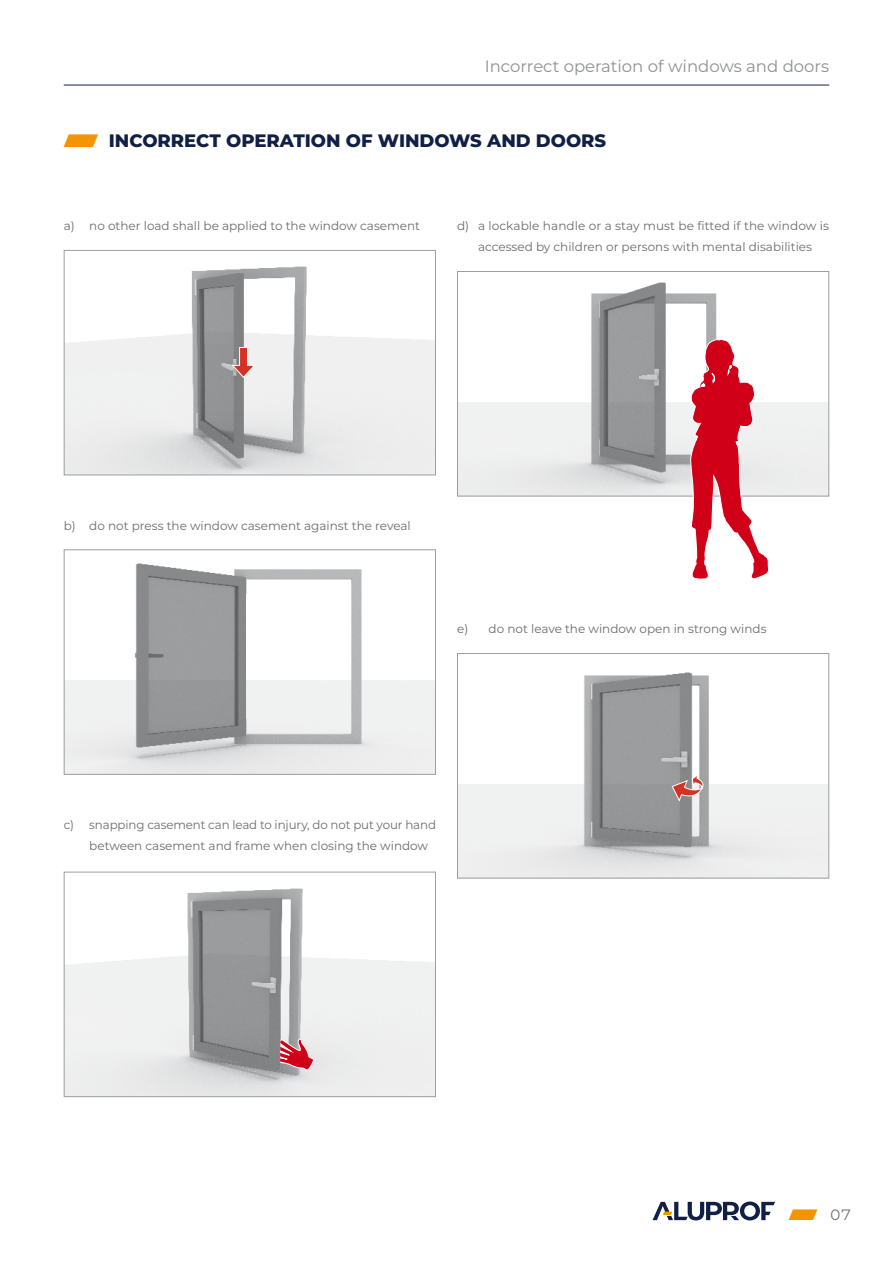
<style>
.page{position:relative;width:893px;height:1263px;background:#fff}
.page>*{position:absolute;margin:0;border:0;box-sizing:border-box;transform-origin:0 0}
.t1{font:800 18px "Aluprof Sans";color:#101f44}
.t2{font:16.5px "Aluprof Sans";color:#8f9193}
.t3{font:15px "Aluprof Sans";color:#707172}
.t4{font:12px/21px "Aluprof Sans";color:#6b6c6e}
.s1{color:#f39400}
.s2{font-weight:700;color:#f39400}
</style>
<div class="page">
<hr style="left:64px;top:85px;width:765px;height:1px;background:#101f44">
<svg style="left:653px;top:1201px;width:122px;height:19px"></svg>
<img style="left:66px;top:563px;width:368px;height:210px">
<div style="left:64px;top:549px;width:372px;height:226px;border:1px solid #9c9e9f"></div>
<img style="left:66px;top:888px;width:368px;height:207px">
<div style="left:64px;top:872px;width:372px;height:225px;border:1px solid #9c9e9f"></div>
<img style="left:66px;top:266px;width:368px;height:207px">
<div style="left:64px;top:250px;width:372px;height:225px;border:1px solid #9c9e9f"></div>
<svg style="left:231px;top:347px;width:25px;height:32px"></svg>
<svg style="left:280px;top:1039px;width:34px;height:31px"></svg>
<img style="left:459px;top:672px;width:368px;height:204px">
<div style="left:457px;top:653px;width:372px;height:225px;border:1px solid #9c9e9f"></div>
<svg style="left:671px;top:772px;width:35px;height:30px"></svg>
<img style="left:459px;top:282px;width:368px;height:212px">
<div style="left:457px;top:271px;width:372px;height:225px;border:1px solid #9c9e9f"></div>
<svg style="left:690px;top:339px;width:79px;height:240px"></svg>
<h2 class="t2" style="left:485px;top:55px;width:346px">Incorrect operation of windows and doors</h2>
<h1 class="t1" style="left:64px;top:127px;width:544px"><span class="s1">⸠</span> INCORRECT OPERATION OF WINDOWS AND DOORS</h1>
<p class="t4" style="left:64px;top:215px;width:358px">a) no other load shall be applied to the window casement</p>
<p class="t4" style="left:457px;top:215px;width:373px;text-align:center">d) a lockable handle or a stay must be fitted if the window is accessed by children or persons with mental disabilities</p>
<p class="t4" style="left:64px;top:514px;width:348px">b) do not press the window casement against the reveal</p>
<p class="t4" style="left:457px;top:618px;width:311px">e) do not leave the window open in strong winds</p>
<p class="t4" style="left:89px;top:814px;width:348px;text-indent:-26px">c) snapping casement can lead to injury, do not put your hand between casement and frame when closing the window</p>
<p class="t3" style="left:789px;top:1204px;width:64px"><span class="s2">⸠</span> 07</p>
</div>
